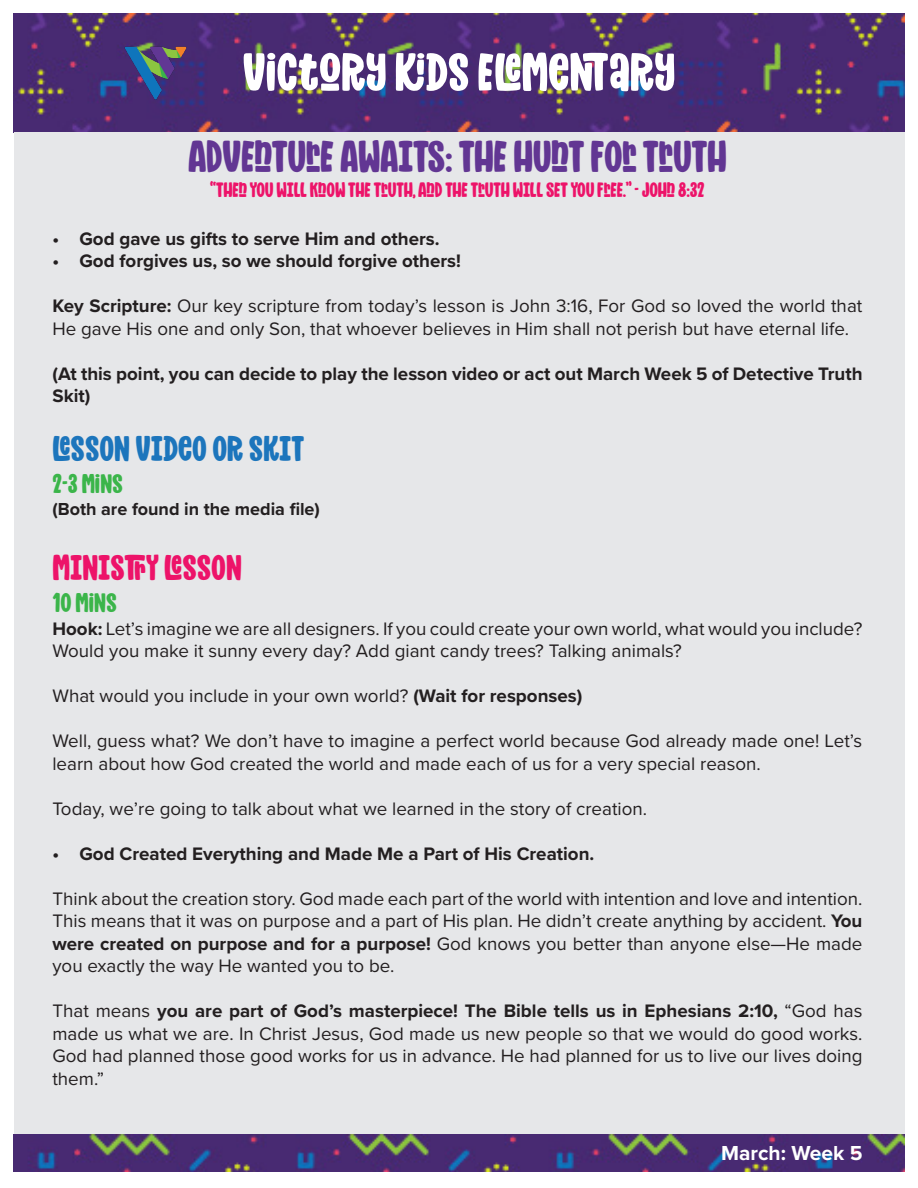
<style>
.page{position:relative;width:918px;height:1188px;background:#fff}
.page>*{position:absolute;margin:0;border:0;box-sizing:border-box;transform-origin:0 0}
.t1{font:54px "Mighty Mountain";color:#fff}
.t2{font:45px "Mighty Mountain";letter-spacing:-.01em;color:#623693}
.t3{font:36px "Mighty Mountain";color:#1c75bc}
.t4{font:36px "Mighty Mountain";color:#ed1369}
.t5{font:27px "Mighty Mountain";color:#3bb54a}
.t6{font:21px "Mighty Mountain";letter-spacing:-.01em;color:#ed1369}
.t7{font:700 21px "Proxima Nova";color:#fff}
.t8{font:18.75px/22.5px "Proxima Nova";color:#231f20}
.t9{font:700 18.75px/22.5px "Proxima Nova";color:#231f20}
.t10{font:700 18px "Proxima Nova";color:#231f20}
.s1{font-weight:700}
</style>
<div class="page">
<img style="left:14px;top:14px;width:891px;height:119px">
<div style="left:14px;top:133px;width:890px;height:1009px;background:#e6e7e9"></div>
<img style="left:124px;top:40px;width:64px;height:64px">
<img style="left:14px;top:1134px;width:891px;height:37px">
<p class="t1" style="left:243px;top:35px;width:434px">VICTORY KIDS ELEMENTARY</p>
<p class="t2" style="left:188px;top:125px;width:540px">ADVENTURE AWAITS: THE HUNT FOR TRUTH</p>
<p class="t6" style="left:210px;top:175px;width:496px">“THEN YOU WILL KNOW THE TRUTH, AND THE TRUTH WILL SET YOU FREE.” - JOHN 8:32</p>
<p class="t9" style="left:52px;top:227px;width:389px">• God gave us gifts to serve Him and others.</p>
<p class="t9" style="left:52px;top:250px;width:410px">• God forgives us, so we should forgive others!</p>
<p class="t8" style="left:52px;top:294px;width:811px"><span class="s1">Key Scripture:</span> Our key scripture from today’s lesson is John 3:16, For God so loved the world that<br>He gave His one and only Son, that whoever believes in Him shall not perish but have eternal life.</p>
<p class="t9" style="left:52px;top:362px;width:812px">(At this point, you can decide to play the lesson video or act out March Week 5 of Detective Truth<br>Skit)</p>
<p class="t3" style="left:52px;top:424px;width:253px">LESSON VIDEO OR SKIT</p>
<p class="t5" style="left:52px;top:465px;width:72px">2-3 MINS</p>
<p class="t10" style="left:52px;top:496px;width:269px">(Both are found in the media file)</p>
<p class="t4" style="left:52px;top:543px;width:191px">MINISTRY LESSON</p>
<p class="t5" style="left:52px;top:584px;width:66px">10 MINS</p>
<p class="t8" style="left:52px;top:616px;width:812px"><span class="s1">Hook:</span> Let’s imagine we are all designers. If you could create your own world, what would you include?<br>Would you make it sunny every day? Add giant candy trees? Talking animals?</p>
<p class="t8" style="left:52px;top:684px;width:531px">What would you include in your own world? <span class="s1">(Wait for responses)</span></p>
<p class="t8" style="left:52px;top:729px;width:811px">Well, guess what? We don’t have to imagine a perfect world because God already made one! Let’s learn about how God created the world and made each of us for a very special reason.</p>
<p class="t8" style="left:52px;top:796px;width:596px">Today, we’re going to talk about what we learned in the story of creation.</p>
<p class="t9" style="left:52px;top:842px;width:543px">• God Created Everything and Made Me a Part of His Creation.</p>
<p class="t8" style="left:52px;top:886px;width:812px;text-align:justify">Think about the creation story. God made each part of the world with intention and love and intention.<br>This means that it was on purpose and a part of His plan. He didn’t create anything by accident. <span class="s1">You were created on purpose and for a purpose!</span> God knows you better than anyone else—He made you exactly the way He wanted you to be.</p>
<p class="t8" style="left:52px;top:999px;width:812px;text-align:justify">That means <span class="s1">you are part of God’s masterpiece! The Bible tells us in Ephesians 2:10,</span> “God has made us what we are. In Christ Jesus, God made us new people so that we would do good works.<br>God had planned those good works for us in advance. He had planned for us to live our lives doing them.”</p>
<p class="t7" style="left:721px;top:1137px;width:143px">March: Week 5</p>
</div>
